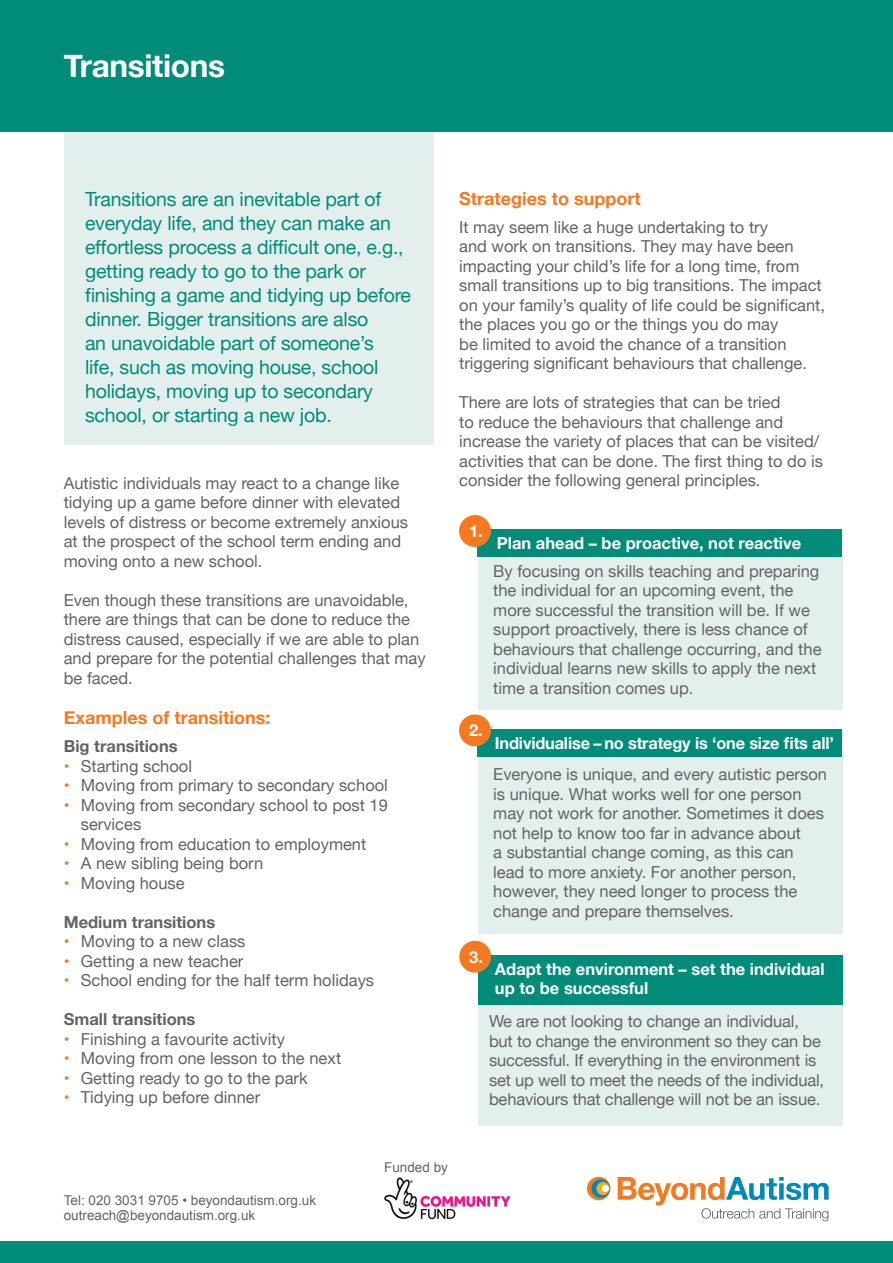
<style>
.page{position:relative;width:893px;height:1263px;background:#fff}
.page>*{position:absolute;margin:0;border:0;box-sizing:border-box;transform-origin:0 0}
.t1{font:700 31.5px "Helvetica Neue";letter-spacing:-.01em;color:#fff}
.t2{font:19.5px/24px "Helvetica Neue";letter-spacing:-.01em;color:#008c78}
.t3{font:700 18px "Helvetica Neue";color:#f47921}
.t4{font:16.5px/19.5px "Helvetica Neue";color:#636366}
.t5{font:700 16.5px/19.5px "Helvetica Neue";color:#fff}
.t6{font:700 16.5px "Helvetica Neue";color:#636366}
.t7{font:13.5px/15px "Arial";color:#636366}
.s1{color:#f47921}
</style>
<div class="page">
<div style="left:478px;top:557px;width:364px;height:153px;background:#e3efec"></div>
<div style="left:478px;top:756px;width:364px;height:177px;background:#e3efec"></div>
<div style="left:478px;top:1003px;width:364px;height:122px;background:#e3efec"></div>
<div style="left:64px;top:131px;width:370px;height:313px;background:#e3efec"></div>
<div style="left:0;top:0;width:893px;height:132px;background:#008c78"></div>
<div style="left:0;top:1242px;width:893px;height:21px;background:#008c78"></div>
<div style="left:587px;top:1177px;width:23px;height:23px;background:#f47921;border-radius:50%"></div>
<svg style="left:591px;top:1179px;width:19px;height:19px"></svg>
<svg style="left:596px;top:1182px;width:13px;height:13px"></svg>
<div style="left:602px;top:1185px;width:7px;height:7px;background:#fff;border-radius:50%"></div>
<svg style="left:618px;top:1177px;width:211px;height:44px"></svg>
<img style="left:384px;top:1177px;width:127px;height:43px">
<div style="left:477px;top:529px;width:365px;height:28px;background:#008c78"></div>
<div style="left:477px;top:729px;width:365px;height:27px;background:#008c78"></div>
<div style="left:459px;top:515px;width:32px;height:32px;background:#f47921;border-radius:50%"></div>
<div style="left:459px;top:714px;width:32px;height:32px;background:#f47921;border-radius:50%"></div>
<div style="left:478px;top:955px;width:364px;height:49px;background:#008c78"></div>
<div style="left:459px;top:941px;width:32px;height:32px;background:#f47921;border-radius:50%"></div>
<p class="t1" style="left:64px;top:42px;width:163px">Transitions</p>
<p class="t2" style="left:85px;top:188px;width:328px">Transitions are an inevitable part of everyday life, and they can make an effortless process a difficult one, e.g., getting ready to go to the park or finishing a game and tidying up before dinner. Bigger transitions are also<br>an unavoidable part of someone’s<br>life, such as moving house, school holidays, moving up to secondary school, or starting a new job.</p>
<p class="t4" style="left:64px;top:474px;width:346px">Autistic individuals may react to a change like tidying up a game before dinner with elevated levels of distress or become extremely anxious at the prospect of the school term ending and moving onto a new school.</p>
<p class="t4" style="left:64px;top:591px;width:363px">Even though these transitions are unavoidable, there are things that can be done to reduce the distress caused, especially if we are able to plan and prepare for the potential challenges that may be faced.</p>
<p class="t3" style="left:64px;top:704px;width:208px">Examples of transitions:</p>
<p class="t6" style="left:64px;top:733px;width:115px">Big transitions</p>
<p class="t4" style="left:64px;top:757px;width:130px"><span class="s1">•</span> Starting school</p>
<p class="t4" style="left:64px;top:776px;width:326px"><span class="s1">•</span> Moving from primary to secondary school</p>
<p class="t4" style="left:81px;top:796px;width:309px;text-indent:-17px"><span class="s1">•</span> Moving from secondary school to post 19 services</p>
<p class="t4" style="left:64px;top:835px;width:304px"><span class="s1">•</span> Moving from education to employment</p>
<p class="t4" style="left:64px;top:854px;width:201px"><span class="s1">•</span> A new sibling being born</p>
<p class="t4" style="left:64px;top:874px;width:122px"><span class="s1">•</span> Moving house</p>
<p class="t6" style="left:64px;top:909px;width:153px">Medium transitions</p>
<p class="t4" style="left:64px;top:932px;width:183px"><span class="s1">•</span> Moving to a new class</p>
<p class="t4" style="left:64px;top:952px;width:181px"><span class="s1">•</span> Getting a new teacher</p>
<p class="t4" style="left:64px;top:971px;width:312px"><span class="s1">•</span> School ending for the half term holidays</p>
<p class="t6" style="left:64px;top:1006px;width:133px">Small transitions</p>
<p class="t4" style="left:64px;top:1030px;width:223px"><span class="s1">•</span> Finishing a favourite activity</p>
<p class="t4" style="left:64px;top:1049px;width:279px"><span class="s1">•</span> Moving from one lesson to the next</p>
<p class="t4" style="left:64px;top:1069px;width:245px"><span class="s1">•</span> Getting ready to go to the park</p>
<p class="t4" style="left:64px;top:1088px;width:198px"><span class="s1">•</span> Tidying up before dinner</p>
<p class="t3" style="left:459px;top:184px;width:183px">Strategies to support</p>
<p class="t4" style="left:459px;top:218px;width:367px">It may seem like a huge undertaking to try<br>and work on transitions. They may have been impacting your child’s life for a long time, from small transitions up to big transitions. The impact on your family’s quality of life could be significant, the places you go or the things you do may<br>be limited to avoid the chance of a transition triggering significant behaviours that challenge.</p>
<p class="t4" style="left:459px;top:393px;width:365px">There are lots of strategies that can be tried<br>to reduce the behaviours that challenge and increase the variety of places that can be visited/ activities that can be done. The first thing to do is consider the following general principles.</p>
<p class="t5" style="left:469px;top:522px;width:15px">1.</p>
<p class="t5" style="left:469px;top:721px;width:15px">2.</p>
<p class="t5" style="left:497px;top:534px;width:306px">Plan ahead – be proactive, not reactive</p>
<p class="t4" style="left:493px;top:562px;width:330px">By focusing on skills teaching and preparing the individual for an upcoming event, the more successful the transition will be. If we support proactively, there is less chance of behaviours that challenge occurring, and the individual learns new skills to apply the next time a transition comes up.</p>
<p class="t5" style="left:495px;top:733px;width:341px">Individualise – no strategy is ‘one size fits all’</p>
<p class="t4" style="left:493px;top:766px;width:335px">Everyone is unique, and every autistic person is unique. What works well for one person may not work for another. Sometimes it does not help to know too far in advance about<br>a substantial change coming, as this can lead to more anxiety. For another person, however, they need longer to process the change and prepare themselves.</p>
<p class="t5" style="left:469px;top:947px;width:15px">3.</p>
<p class="t5" style="left:495px;top:959px;width:331px">Adapt the environment – set the individual up to be successful</p>
<p class="t4" style="left:489px;top:1012px;width:337px">We are not looking to change an individual, but to change the environment so they can be successful. If everything in the environment is set up well to meet the needs of the individual, behaviours that challenge will not be an issue.</p>
<p class="t7" style="left:64px;top:1193px;width:254px">Tel: 020 3031 9705 • beyondautism.org.uk outreach@beyondautism.org.uk</p>
<p class="t7" style="left:384px;top:1159px;width:65px">Funded by</p>
</div>
